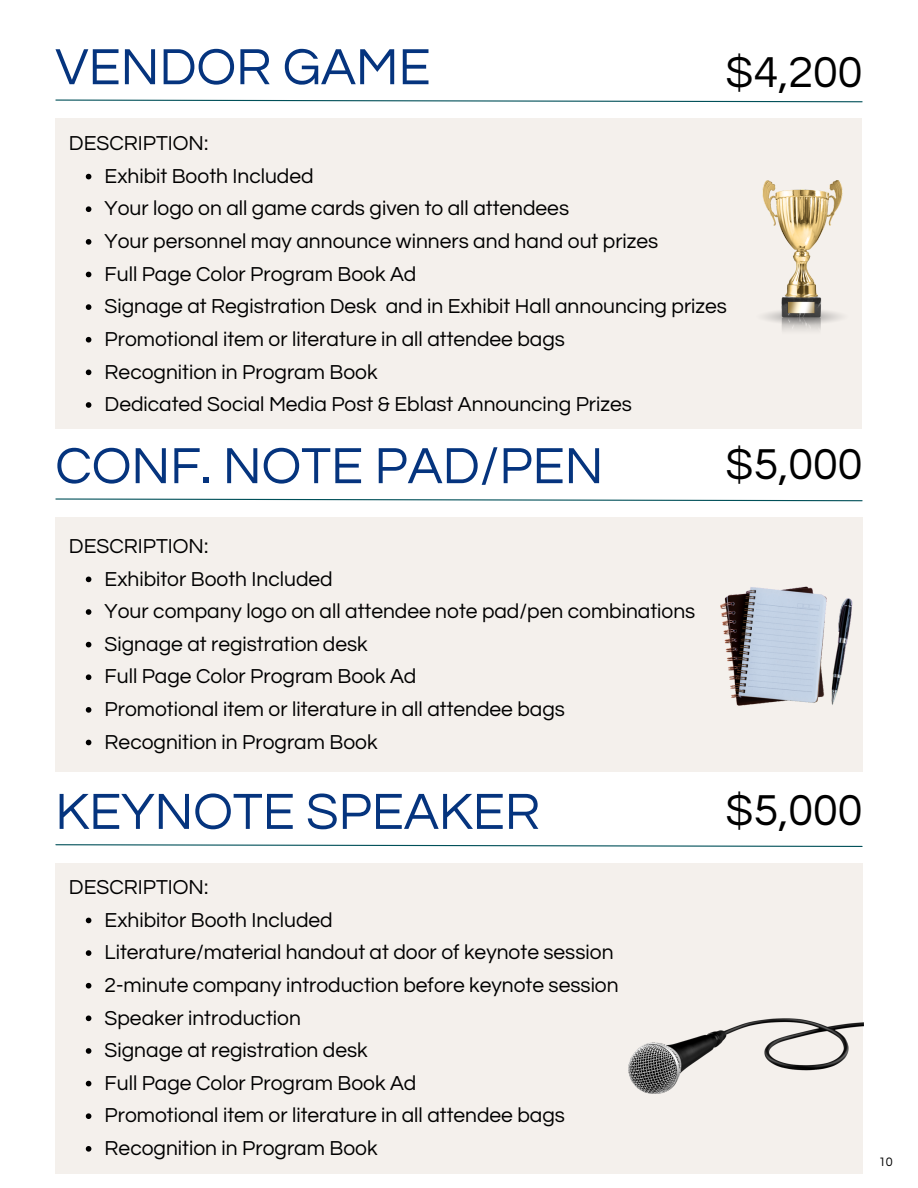
<style>
.page{position:relative;width:918px;height:1188px;background:#fff}
.page>*{position:absolute;margin:0;border:0;box-sizing:border-box;transform-origin:0 0}
.t1{font:52.8px "Questrial";color:#05347e}
.t2{font:45px "Questrial";color:#000}
.t3{font:21px "Questrial";color:#000}
.t4{font:12.75px "Questrial";color:#000}
</style>
<div class="page">
<svg style="left:55px;top:99px;width:808px;height:4px"></svg>
<div style="left:55px;top:517px;width:807px;height:255px;background:#f4f0ec"></div>
<svg style="left:55px;top:498px;width:808px;height:4px"></svg>
<div style="left:55px;top:863px;width:808px;height:311px;background:#f4f0ec"></div>
<svg style="left:55px;top:844px;width:808px;height:3px"></svg>
<svg style="left:86px;top:577px;width:5px;height:5px"></svg>
<svg style="left:86px;top:609px;width:5px;height:6px"></svg>
<svg style="left:86px;top:642px;width:5px;height:5px"></svg>
<svg style="left:86px;top:674px;width:5px;height:6px"></svg>
<svg style="left:86px;top:707px;width:5px;height:6px"></svg>
<svg style="left:86px;top:740px;width:5px;height:5px"></svg>
<img style="left:720px;top:575px;width:143px;height:139px">
<img style="left:628px;top:1018px;width:235px;height:76px">
<svg style="left:86px;top:918px;width:5px;height:5px"></svg>
<svg style="left:86px;top:950px;width:5px;height:6px"></svg>
<svg style="left:86px;top:983px;width:5px;height:6px"></svg>
<svg style="left:86px;top:1016px;width:5px;height:5px"></svg>
<svg style="left:86px;top:1048px;width:5px;height:6px"></svg>
<svg style="left:86px;top:1081px;width:5px;height:5px"></svg>
<svg style="left:86px;top:1113px;width:5px;height:6px"></svg>
<svg style="left:86px;top:1146px;width:5px;height:6px"></svg>
<div style="left:55px;top:118px;width:807px;height:311px;background:#f4f0ec"></div>
<img style="left:762px;top:181px;width:81px;height:150px">
<svg style="left:86px;top:174px;width:5px;height:5px"></svg>
<svg style="left:86px;top:206px;width:5px;height:6px"></svg>
<svg style="left:86px;top:239px;width:5px;height:6px"></svg>
<svg style="left:86px;top:272px;width:5px;height:5px"></svg>
<svg style="left:86px;top:304px;width:5px;height:6px"></svg>
<svg style="left:86px;top:337px;width:5px;height:6px"></svg>
<svg style="left:86px;top:370px;width:5px;height:5px"></svg>
<svg style="left:86px;top:402px;width:5px;height:6px"></svg>
<p class="t1" style="left:55px;top:41px;width:377px">VENDOR GAME</p>
<p class="t2" style="left:725px;top:50px;width:139px">$4,200</p>
<p class="t3" style="left:69px;top:133px;width:141px">DESCRIPTION:</p>
<p class="t3" style="left:105px;top:166px;width:211px">Exhibit Booth Included</p>
<p class="t3" style="left:105px;top:198px;width:466px">Your logo on all game cards given to all attendees</p>
<p class="t3" style="left:105px;top:231px;width:555px">Your personnel may announce winners and hand out prizes</p>
<p class="t3" style="left:105px;top:263px;width:313px">Full Page Color Program Book Ad</p>
<p class="t3" style="left:105px;top:296px;width:624px">Signage at Registration Desk and in Exhibit Hall announcing prizes</p>
<p class="t3" style="left:105px;top:329px;width:462px">Promotional item or literature in all attendee bags</p>
<p class="t3" style="left:105px;top:361px;width:274px">Recognition in Program Book</p>
<p class="t3" style="left:105px;top:394px;width:529px">Dedicated Social Media Post &amp; Eblast Announcing Prizes</p>
<p class="t1" style="left:55px;top:440px;width:550px">CONF. NOTE PAD/PEN</p>
<p class="t2" style="left:725px;top:442px;width:139px">$5,000</p>
<p class="t3" style="left:69px;top:536px;width:141px">DESCRIPTION:</p>
<p class="t3" style="left:105px;top:568px;width:230px">Exhibitor Booth Included</p>
<p class="t3" style="left:105px;top:601px;width:592px">Your company logo on all attendee note pad/pen combinations</p>
<p class="t3" style="left:105px;top:634px;width:265px">Signage at registration desk</p>
<p class="t3" style="left:105px;top:666px;width:313px">Full Page Color Program Book Ad</p>
<p class="t3" style="left:105px;top:699px;width:462px">Promotional item or literature in all attendee bags</p>
<p class="t3" style="left:105px;top:731px;width:274px">Recognition in Program Book</p>
<p class="t1" style="left:55px;top:786px;width:486px">KEYNOTE SPEAKER</p>
<p class="t3" style="left:69px;top:877px;width:141px">DESCRIPTION:</p>
<p class="t3" style="left:105px;top:909px;width:230px">Exhibitor Booth Included</p>
<p class="t3" style="left:105px;top:942px;width:510px">Literature/material handout at door of keynote session</p>
<p class="t3" style="left:105px;top:975px;width:516px">2-minute company introduction before keynote session</p>
<p class="t3" style="left:105px;top:1007px;width:198px">Speaker introduction</p>
<p class="t3" style="left:105px;top:1040px;width:265px">Signage at registration desk</p>
<p class="t3" style="left:105px;top:1073px;width:313px">Full Page Color Program Book Ad</p>
<p class="t3" style="left:105px;top:1105px;width:462px">Promotional item or literature in all attendee bags</p>
<p class="t3" style="left:105px;top:1138px;width:274px">Recognition in Program Book</p>
<p class="t2" style="left:725px;top:788px;width:139px">$5,000</p>
<p class="t4" style="left:879px;top:1155px;width:15px">10</p>
</div>
